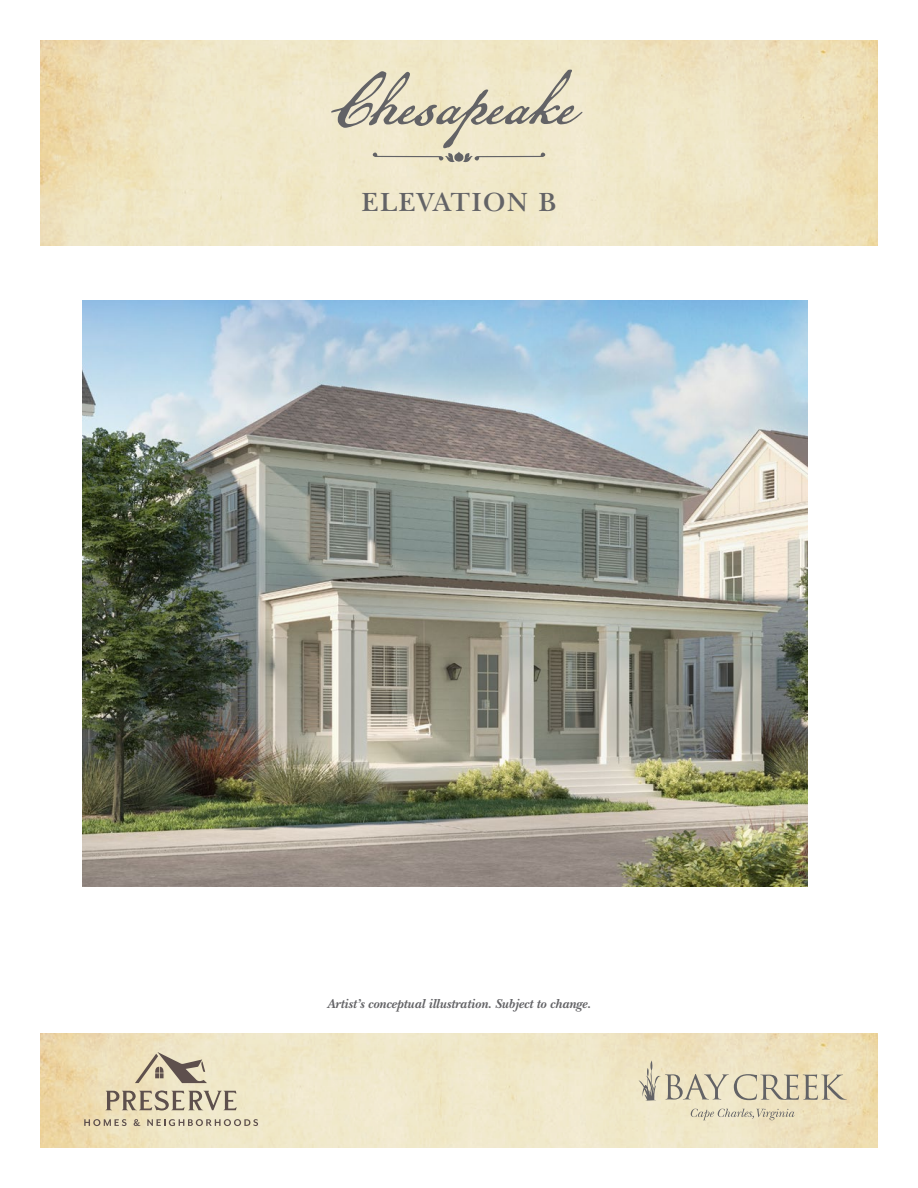
<style>
.page{position:relative;width:918px;height:1188px;background:#fff}
.page>*{position:absolute;margin:0;border:0;box-sizing:border-box;transform-origin:0 0}
.t1{font:84.9px "American Scribe";color:#636366}
.t2{font:600 27px "New Baskerville IT Cby BT";letter-spacing:.04em;color:#636366}
.t3{font:italic 700 13.5px "New Baskerville Std";color:#636366}
</style>
<div class="page">
<img style="left:40px;top:1034px;width:838px;height:114px">
<img style="left:40px;top:40px;width:838px;height:205px">
<svg style="left:691px;top:1109px;width:103px;height:11px"></svg>
<svg style="left:639px;top:1061px;width:208px;height:40px;background:#d8cfb3"></svg>
<svg style="left:368px;top:149px;width:182px;height:16px;background:#dfd8bf"></svg>
<svg style="left:84px;top:1119px;width:43px;height:7px"></svg>
<svg style="left:134px;top:1119px;width:6px;height:7px"></svg>
<svg style="left:147px;top:1119px;width:111px;height:7px"></svg>
<svg style="left:105px;top:1090px;width:132px;height:21px;background:#bdb29b"></svg>
<svg style="left:135px;top:1052px;width:72px;height:31px;background:#c0b59d"></svg>
<img style="left:82px;top:300px;width:726px;height:587px">
<p class="t1" style="left:330px;top:43px;width:247px">Chesapeake</p>
<p class="t2" style="left:361px;top:185px;width:197px">ELEVATION B</p>
<p class="t3" style="left:327px;top:996px;width:265px">Artist’s conceptual illustration. Subject to change.</p>
</div>
